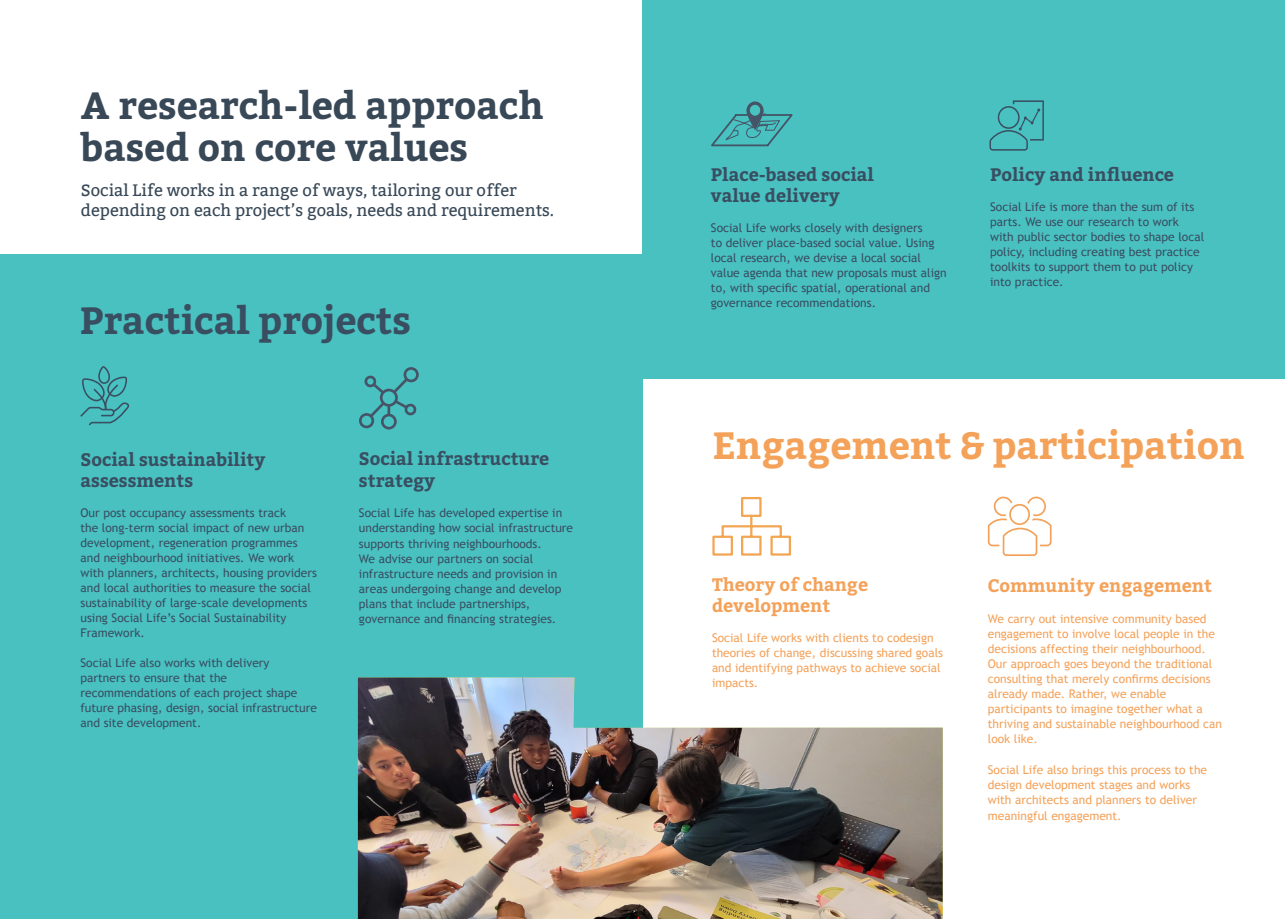
<style>
.page{position:relative;width:1285px;height:919px;background:#fff}
.page>*{position:absolute;margin:0;border:0;box-sizing:border-box;transform-origin:0 0}
.Intro_copy{font:700 37.8px/42px "Bitter";color:#384857}
.Intro_copy-2{font:700 37.8px "Bitter";color:#f4a259}
.Intro_copy-3{font:700 37.8px "Bitter";color:#394e61}
.Intro_copy-4{font:700 18px/21px "Bitter";color:#394e61}
.Intro_copy-5{font:700 18px/21px "Bitter";color:#f4a25a}
.Intro_copy-6{font:16.5px/19.5px "Bitter";color:#384857}
.Intro_copy-7{font:12px/15px "Trebuchet MS";color:#394e61}
.Intro_copy-8{font:12px/15px "Trebuchet MS";color:#f4a25a}
</style>
<div class="page">
<div style="left:642px;top:0;width:642px;height:378px;background:#49c1c1"></div>
<div style="left:0;top:255px;width:642px;height:663px;background:#49c1c1"></div>
<svg style="left:80px;top:366px;width:49px;height:59px"></svg>
<svg style="left:987px;top:496px;width:64px;height:60px"></svg>
<svg style="left:989px;top:100px;width:54px;height:51px"></svg>
<img style="left:358px;top:677px;width:584px;height:241px">
<svg style="left:359px;top:367px;width:60px;height:62px"></svg>
<svg style="left:712px;top:497px;width:79px;height:59px"></svg>
<svg style="left:711px;top:101px;width:82px;height:46px"></svg>
<p class="Intro_copy" style="left:81px;top:85px;width:464px">A research-led approach based on core values</p>
<p class="Intro_copy-6" style="left:81px;top:181px;width:474px">Social Life works in a range of ways, tailoring our offer depending on each project’s goals, needs and requirements.</p>
<p class="Intro_copy-3" style="left:80px;top:297px;width:332px">Practical projects</p>
<p class="Intro_copy-4" style="left:80px;top:449px;width:186px">Social sustainability assessments</p>
<p class="Intro_copy-7" style="left:80px;top:505px;width:238px">Our post occupancy assessments track<br>the long-term social impact of new urban development, regeneration programmes and neighbourhood initiatives. We work with planners, architects, housing providers and local authorities to measure the social sustainability of large-scale developments using Social Life’s Social Sustainability Framework.</p>
<p class="Intro_copy-7" style="left:80px;top:655px;width:238px">Social Life also works with delivery partners to ensure that the recommendations of each project shape future phasing, design, social infrastructure and site development.</p>
<p class="Intro_copy-4" style="left:359px;top:447px;width:192px;line-height:22.5px">Social infrastructure strategy</p>
<p class="Intro_copy-7" style="left:359px;top:506px;width:216px">Social Life has developed expertise in understanding how social infrastructure supports thriving neighbourhoods.<br>We advise our partners on social infrastructure needs and provision in areas undergoing change and develop plans that include partnerships, governance and financing strategies.</p>
<p class="Intro_copy-4" style="left:710px;top:164px;width:164px">Place-based social value delivery</p>
<p class="Intro_copy-7" style="left:710px;top:221px;width:237px">Social Life works closely with designers<br>to deliver place-based social value. Using local research, we devise a local social value agenda that new proposals must align to, with specific spatial, operational and governance recommendations.</p>
<p class="Intro_copy-4" style="left:989px;top:164px;width:185px">Policy and influence</p>
<p class="Intro_copy-7" style="left:989px;top:200px;width:215px">Social Life is more than the sum of its parts. We use our research to work with public sector bodies to shape local policy, including creating best practice toolkits to support them to put policy into practice.</p>
<p class="Intro_copy-2" style="left:712px;top:422px;width:534px">Engagement &amp; participation</p>
<p class="Intro_copy-5" style="left:712px;top:574px;width:157px">Theory of change development</p>
<p class="Intro_copy-8" style="left:712px;top:630px;width:232px">Social Life works with clients to codesign theories of change, discussing shared goals and identifying pathways to achieve social impacts.</p>
<p class="Intro_copy-5" style="left:987px;top:575px;width:225px">Community engagement</p>
<p class="Intro_copy-8" style="left:987px;top:611px;width:235px">We carry out intensive community based engagement to involve local people in the decisions affecting their neighbourhood.<br>Our approach goes beyond the traditional consulting that merely confirms decisions already made. Rather, we enable participants to imagine together what a thriving and sustainable neighbourhood can look like.</p>
<p class="Intro_copy-8" style="left:987px;top:761px;width:221px">Social Life also brings this process to the design development stages and works with architects and planners to deliver</p>
<p class="Intro_copy-8" style="left:987px;top:808px;width:135px">meaningful engagement.</p>
</div>
